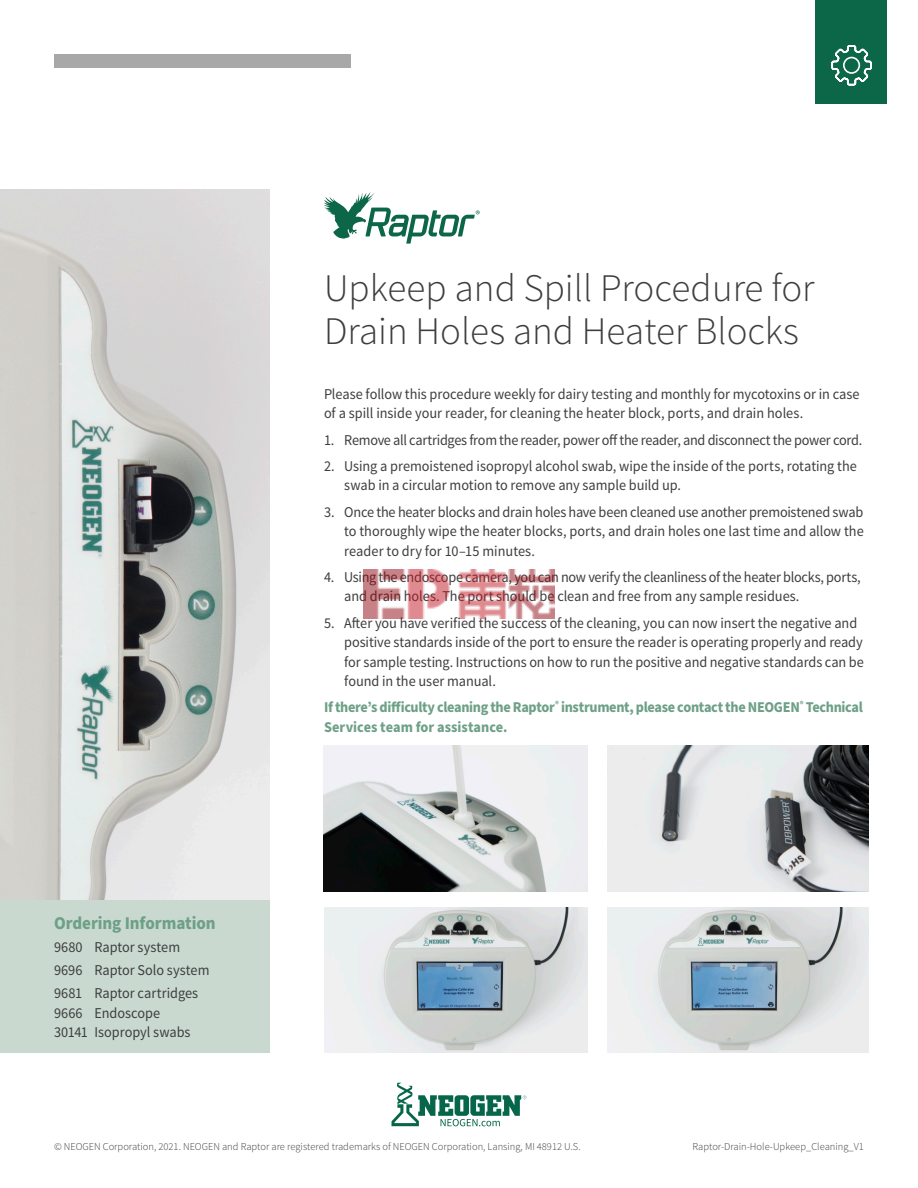
<style>
.page{position:relative;width:918px;height:1188px;background:#fff}
.page>*{position:absolute;margin:0;border:0;box-sizing:border-box;transform-origin:0 0}
.t1{font:300 39px/43.5px "Source Sans Pro";color:#3e3e3f}
.Subhead_2{font:700 18px "Source Sans Pro";letter-spacing:-.005em;color:#6ea087;scale:.95 1}
.Body_Copy_Source_San{font:15px/19.5px "Source Sans Pro";letter-spacing:-.005em;color:#3e3e3f;scale:.95 1}
.Subhead_2-2{font:700 15px/19.5px "Source Sans Pro";letter-spacing:-.02em;color:#6ea087;scale:.95 1}
.t2{font:300 10.5px "Source Sans Pro";color:#3e3e3f}
</style>
<div class="page">
<div style="left:815px;top:0;width:72px;height:104px;background:#0c6648"></div>
<div style="left:54px;top:54px;width:297px;height:14px;background:#a8a8a8"></div>
<svg style="left:831px;top:45px;width:41px;height:41px"></svg>
<img style="left:0;top:189px;width:270px;height:711px">
<svg style="left:392px;top:1083px;width:134px;height:43px"></svg>
<svg style="left:324px;top:192px;width:156px;height:52px"></svg>
<img style="left:323px;top:746px;width:265px;height:145px">
<img style="left:608px;top:908px;width:260px;height:145px">
<img style="left:324px;top:908px;width:264px;height:145px">
<img style="left:608px;top:746px;width:260px;height:145px">
<div style="left:0;top:900px;width:270px;height:153px;background:#c9d9d0"></div>
<img style="left:363px;top:569px;width:192px;height:50px">
<p class="t1" style="left:324px;top:266px;width:492px">Upkeep and Spill Procedure for<br>Drain Holes and Heater Blocks</p>
<p class="Subhead_2" style="left:54px;top:911px;width:172px">Ordering Information</p>
<p class="Body_Copy_Source_San" style="left:54px;top:938px;width:134px">9680 Raptor system</p>
<p class="Body_Copy_Source_San" style="left:54px;top:961px;width:165px">9696 Raptor Solo system</p>
<p class="Body_Copy_Source_San" style="left:54px;top:984px;width:153px">9681 Raptor cartridges</p>
<p class="Body_Copy_Source_San" style="left:54px;top:1003px;width:113px">9666 Endoscope</p>
<p class="Body_Copy_Source_San" style="left:54px;top:1023px;width:145px">30141 Isopropyl swabs</p>
<p class="Body_Copy_Source_San" style="left:324px;top:385px;width:565px">Please follow this procedure weekly for dairy testing and monthly for mycotoxins or in case of a spill inside your reader, for cleaning the heater block, ports, and drain holes.</p>
<p class="Body_Copy_Source_San" style="left:324px;top:430px;width:568px">1. Remove all cartridges from the reader, power off the reader, and disconnect the power cord.</p>
<p class="Body_Copy_Source_San" style="left:344px;top:457px;width:541px;text-indent:-20px">2. Using a premoistened isopropyl alcohol swab, wipe the inside of the ports, rotating the swab in a circular motion to remove any sample build up.</p>
<p class="Body_Copy_Source_San" style="left:344px;top:502px;width:548px;text-align:justify;text-indent:-20px">3. Once the heater blocks and drain holes have been cleaned use another premoistened swab to thoroughly wipe the heater blocks, ports, and drain holes one last time and allow the reader to dry for 10–15 minutes.</p>
<p class="Body_Copy_Source_San" style="left:344px;top:568px;width:545px;text-indent:-20px">4. Using the endoscope camera, you can now verify the cleanliness of the heater blocks, ports, and drain holes. The port should be clean and free from any sample residues.</p>
<p class="Body_Copy_Source_San" style="left:344px;top:613px;width:549px;text-indent:-20px">5. After you have verified the success of the cleaning, you can now insert the negative and positive standards inside of the port to ensure the reader is operating properly and ready for sample testing. Instructions on how to run the positive and negative standards can be found in the user manual.</p>
<p class="Subhead_2-2" style="left:324px;top:698px;width:569px">If there’s difficulty cleaning the Raptor<sup>®</sup> instrument, please contact the NEOGEN<sup>®</sup> Technical<br>Services team for assistance.</p>
<p class="t2" style="left:54px;top:1140px;width:528px">© NEOGEN Corporation, 2021. NEOGEN and Raptor are registered trademarks of NEOGEN Corporation, Lansing, MI 48912 U.S.</p>
<p class="t2" style="left:693px;top:1140px;width:173px">Raptor-Drain-Hole-Upkeep_Cleaning_V1</p>
</div>
